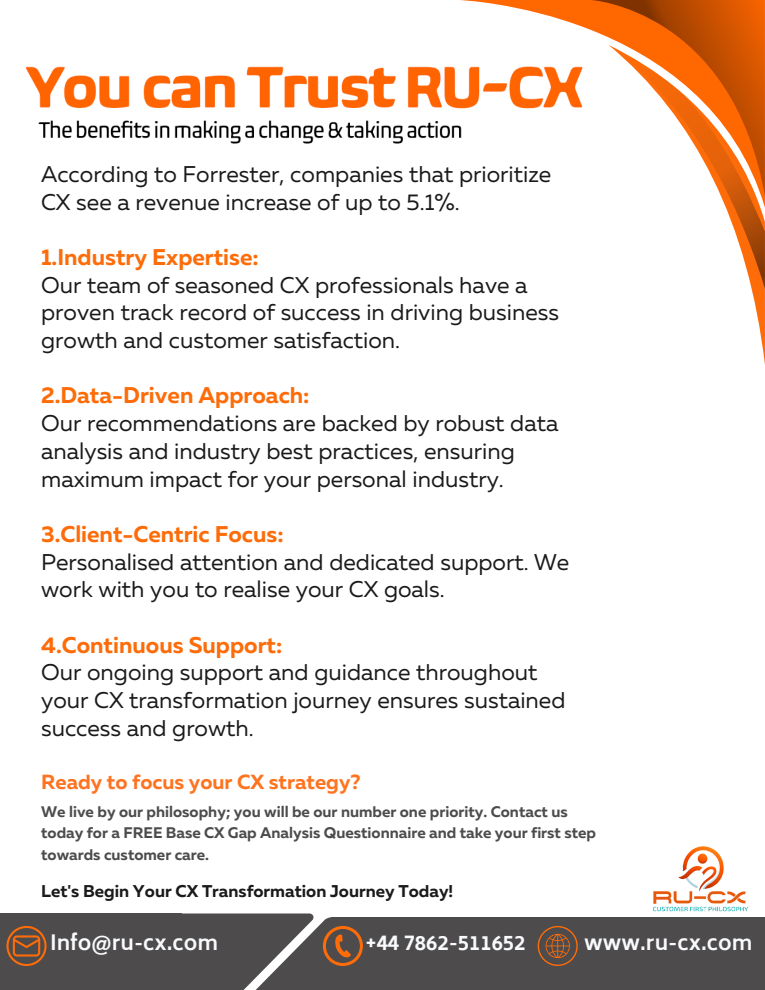
<style>
.page{position:relative;width:765px;height:990px;background:#fff}
.page>*{position:absolute;margin:0;border:0;box-sizing:border-box;transform-origin:0 0}
.t1{font:22.72px/27.7px "Muller";color:#1a1a1a}
.t2{font:700 20.44px "Biryani";color:#f9fafd}
.t3{font:700 20.44px "Muller";color:#fe731f}
.t4{font:700 17.04px "Muller";color:#1a1a1a}
.t5{font:700 15.32px/21.4px "Muller";color:#4d4b4b}
.s1{font-weight:700;color:#fd6c09}
</style>
<div class="page">
<img style="left:26px;top:66px;width:433px;height:78px">
<div style="left:0;top:914px;width:181px;height:76px;background:#4d4b4b"></div>
<svg style="left:99px;top:913px;width:215px;height:77px"></svg>
<div style="left:224px;top:917px;width:214px;height:73px;background:#4d4b4b"></div>
<div style="left:331px;top:917px;width:434px;height:73px;background:#4d4b4b"></div>
<svg style="left:323px;top:926px;width:40px;height:40px"></svg>
<svg style="left:6px;top:926px;width:41px;height:40px"></svg>
<svg style="left:538px;top:926px;width:40px;height:40px"></svg>
<svg style="left:751px;top:289px;width:14px;height:76px"></svg>
<svg style="left:459px;top:0;width:132px;height:138px"></svg>
<svg style="left:591px;top:0;width:174px;height:45px"></svg>
<svg style="left:608px;top:45px;width:157px;height:244px"></svg>
<img style="left:653px;top:847px;width:95px;height:64px">
<p class="t1" style="left:41px;top:162px;width:512px">According to Forrester, companies that prioritize<br>CX see a revenue increase of up to 5.1%.</p>
<h2 class="t1" style="left:41px;top:245px;width:519px"><span class="s1">1.Industry Expertise:<br></span>Our team of seasoned CX professionals have a proven track record of success in driving business growth and customer satisfaction.</h2>
<h2 class="t1" style="left:41px;top:384px;width:519px"><span class="s1">2.Data-Driven Approach:<br></span>Our recommendations are backed by robust data analysis and industry best practices, ensuring maximum impact for your personal industry.</h2>
<h2 class="t1" style="left:41px;top:522px;width:530px"><span class="s1">3.Client-Centric Focus:<br></span>Personalised attention and dedicated support. We work with you to realise your CX goals.</h2>
<h2 class="t1" style="left:41px;top:633px;width:526px"><span class="s1">4.Continuous Support:<br></span>Our ongoing support and guidance throughout your CX transformation journey ensures sustained success and growth.</h2>
<h2 class="t3" style="left:41px;top:773px;width:321px">Ready to focus your CX strategy?</h2>
<p class="t5" style="left:41px;top:802px;width:557px">We live by our philosophy; you will be our number one priority. Contact us today for a FREE Base CX Gap Analysis Questionnaire and take your first step towards customer care.</p>
<p class="t4" style="left:41px;top:884px;width:414px">Let's Begin Your CX Transformation Journey Today!</p>
<p class="t2" style="left:50px;top:931px;width:169px">Info@ru-cx.com</p>
<h3 class="t2" style="left:365px;top:931px;width:162px">+44 7862-511652</h3>
<p class="t2" style="left:584px;top:931px;width:170px">www.ru-cx.com</p>
</div>
